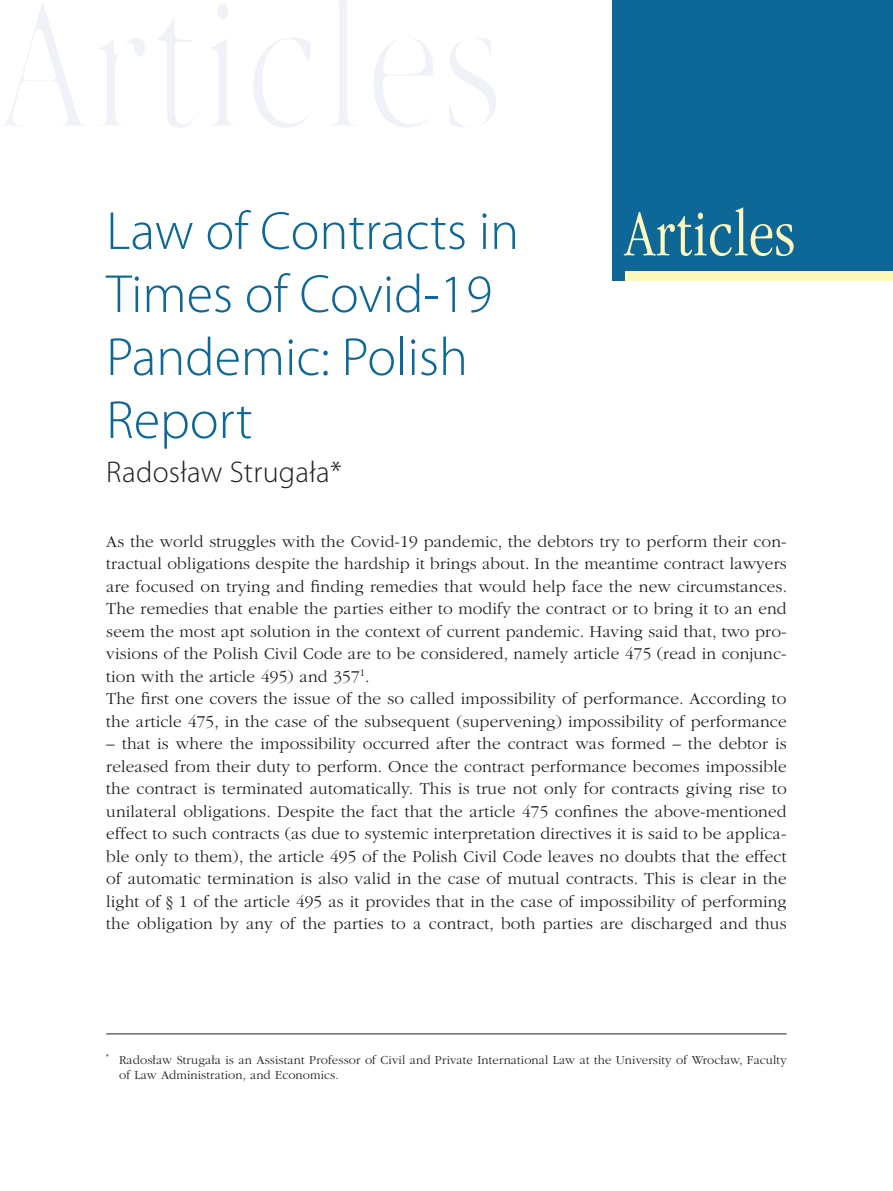
<style>
.page{position:relative;width:893px;height:1191px;background:#fff}
.page>*{position:absolute;margin:0;border:0;box-sizing:border-box;transform-origin:0 0}
.t1{font:300 condensed 67.5px "ITC Garamond Std";letter-spacing:.01em;color:#fdf9bd}
.titolo{font:300 54px/63px "Myriad Pro";color:#0d6797}
.autore{font:300 30px "Myriad Pro";letter-spacing:.01em;color:#231f20}
.testo{font:300 17.25px/22.5px "ITC Garamond Std";letter-spacing:.01em;color:#231f20;text-align:justify}
.note_extra{font:300 12.75px/15.3px "ITC Garamond Std";letter-spacing:.01em;color:#231f20}
</style>
<div class="page">
<div style="left:612px;top:0;width:281px;height:281px;background:#0d6797"></div>
<div style="left:625px;top:271px;width:268px;height:10px;background:#fdf9bd"></div>
<hr style="left:106px;top:1033px;width:681px;height:1px;background:#231f20">
<p class="titolo" style="left:106px;top:200px;width:414px">Law of Contracts in<br>Times of Covid-19<br>Pandemic: Polish<br>Report</p>
<p class="autore" style="left:106px;top:455px;width:237px">Radosław Strugała*</p>
<h1 class="t1" style="left:625px;top:197px;width:171px">Articles</h1>
<p class="testo" style="left:106px;top:530px;width:682px">As the world struggles with the Covid-19 pandemic, the debtors try to perform their con&shy;tractual obligations despite the hardship it brings about. In the meantime contract lawyers are focused on trying and finding remedies that would help face the new circumstances.<br>The remedies that enable the parties either to modify the contract or to bring it to an end seem the most apt solution in the context of current pandemic. Having said that, two pro&shy;visions of the Polish Civil Code are to be considered, namely article 475 (read in conjunc&shy;tion with the article 495) and 357<sup>1</sup>.</p>
<p class="testo" style="left:106px;top:688px;width:682px">The first one covers the issue of the so called impossibility of performance. According to the article 475, in the case of the subsequent (supervening) impossibility of performance</p>
<p class="testo" style="left:106px;top:733px;width:682px">– that is where the impossibility occurred after the contract was formed – the debtor is released from their duty to perform. Once the contract performance becomes impossible the contract is terminated automatically. This is true not only for contracts giving rise to unilateral obligations. Despite the fact that the article 475 confines the above-mentioned effect to such contracts (as due to systemic interpretation directives it is said to be applica&shy;ble only to them), the article 495 of the Polish Civil Code leaves no doubts that the effect of automatic termination is also valid in the case of mutual contracts. This is clear in the light of § 1 of the article 495 as it provides that in the case of impossibility of performing the obligation by any of the parties to a contract, both parties are discharged and thus</p>
<p class="note_extra" style="left:119px;top:1052px;width:669px;text-indent:-13px"><sup>*</sup> Radosław Strugała is an Assistant Professor of Civil and Private International Law at the University of Wrocław, Faculty of Law Administration, and Economics.</p>
</div>
